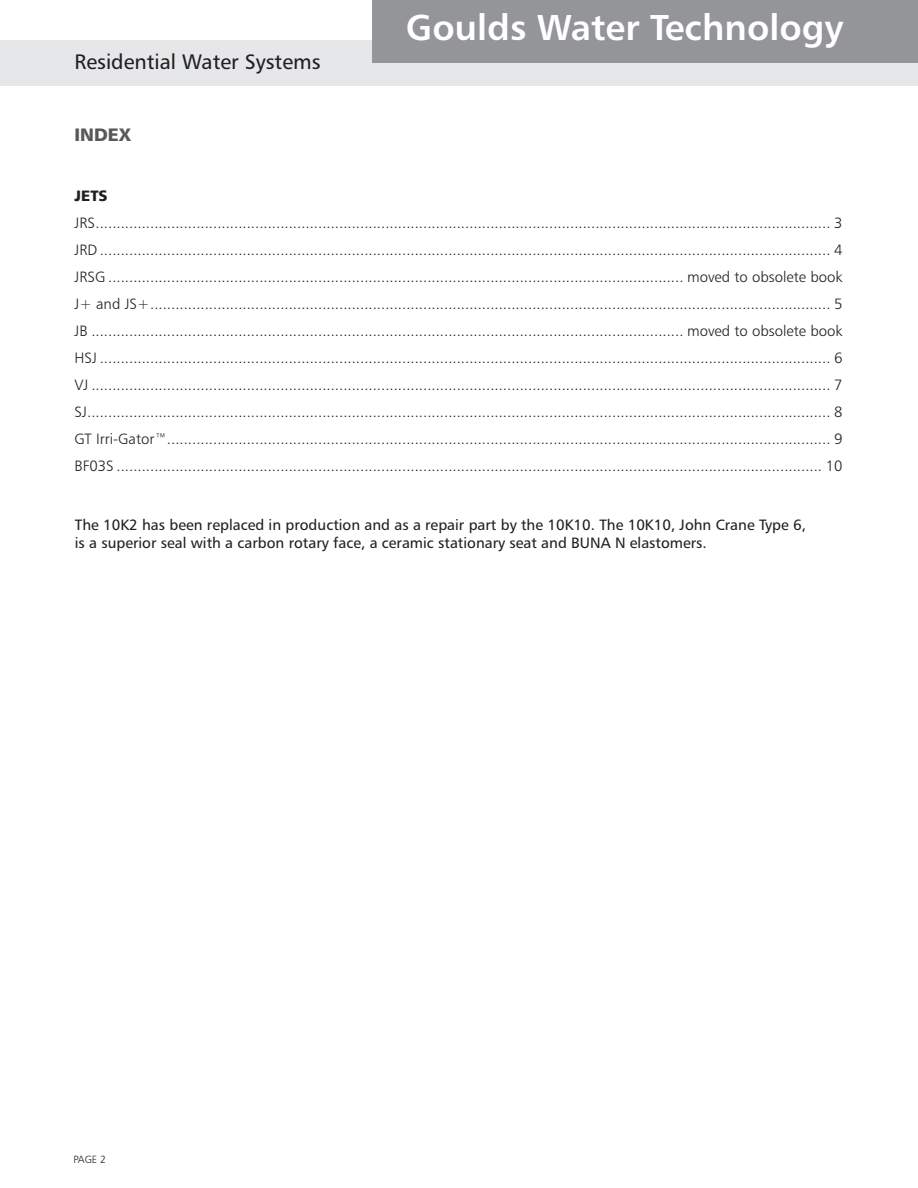
<style>
.page{position:relative;width:918px;height:1188px;background:#fff}
.page>*{position:absolute;margin:0;border:0;box-sizing:border-box;transform-origin:0 0}
.t1{font:36px "Humanist 777 BT Bold B";color:#fff}
.t2{font:21px "Humanist 777 BT Roman B";color:#231f20}
.t3{font:18px "Humanist 777 BT Black B";color:#57585a}
.t4{font:15px "Humanist 777 BT Light B";color:#231f20}
.SUBH__for_Charts{font:15px/18px "Humanist 777 BT Roman B";color:#231f20}
.t5{font:15px "Humanist 777 BT Black B";color:#231f20}
.t6{font:10.5px "Humanist 777 BT Light B";color:#231f20}
</style>
<div class="page">
<div style="left:0;top:40px;width:918px;height:46px;background:#e6e7e9"></div>
<div style="left:373px;top:0;width:545px;height:63px;background:#939598"></div>
<p class="t2" style="left:74px;top:49px;width:248px">Residential Water Systems</p>
<p class="t3" style="left:75px;top:123px;width:58px">INDEX</p>
<p class="t1" style="left:406px;top:4px;width:439px">Goulds Water Technology</p>
<p class="t5" style="left:75px;top:186px;width:35px">JETS</p>
<p class="t4" style="left:75px;top:214px;width:770px">JRS............................................................................................................................................................................... 3</p>
<p class="t4" style="left:75px;top:241px;width:770px">JRD .............................................................................................................................................................................. 4</p>
<p class="t4" style="left:75px;top:268px;width:770px">JRSG ......................................................................................................................................... moved to obsolete book</p>
<p class="t4" style="left:75px;top:295px;width:770px">J+ and JS+.................................................................................................................................................................. 5</p>
<p class="t4" style="left:75px;top:322px;width:770px">JB ............................................................................................................................................. moved to obsolete book</p>
<p class="t4" style="left:75px;top:349px;width:770px">HSJ .............................................................................................................................................................................. 6</p>
<p class="t4" style="left:75px;top:376px;width:770px">VJ ................................................................................................................................................................................ 7</p>
<p class="t4" style="left:75px;top:403px;width:770px">SJ................................................................................................................................................................................. 8</p>
<p class="t4" style="left:75px;top:430px;width:770px">GT Irri-Gator™.............................................................................................................................................................. 9</p>
<p class="t4" style="left:75px;top:457px;width:770px">BF03S ........................................................................................................................................................................ 10</p>
<p class="SUBH__for_Charts" style="left:75px;top:516px;width:733px">The 10K2 has been replaced in production and as a repair part by the 10K10. The 10K10, John Crane Type 6, is a superior seal with a carbon rotary face, a ceramic stationary seat and BUNA N elastomers.</p>
<p class="t6" style="left:74px;top:1152px;width:34px">PAGE 2</p>
</div>
